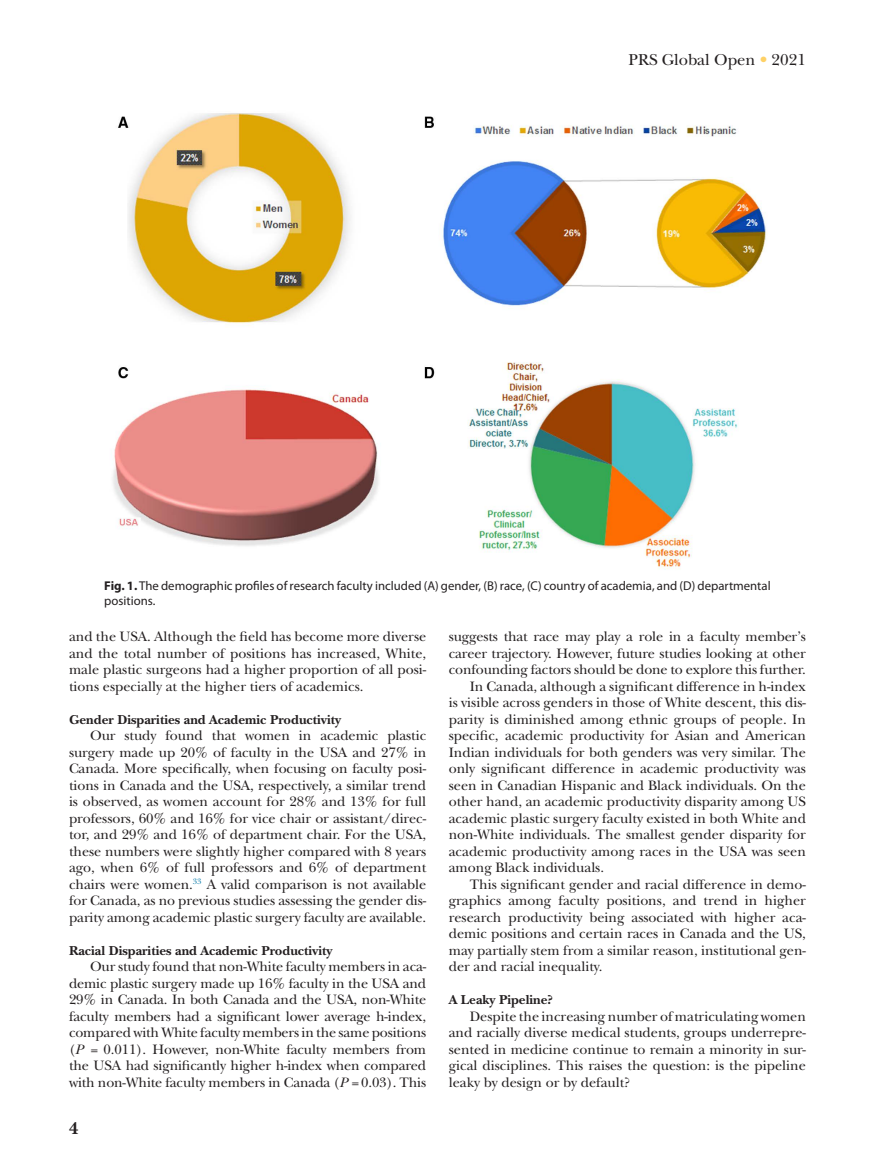
<style>
.page{position:relative;width:878px;height:1175px;background:#fff}
.page>*{position:absolute;margin:0;border:0;box-sizing:border-box;transform-origin:0 0}
.t1{font:700 18px "New Baskerville Std";color:#231f20}
.t2{font:16.5px "New Baskerville Std";color:#231f20}
.t3{font:14.25px/16.5px "New Baskerville Std";color:#231f20;text-align:justify}
.t4{font:700 13.5px "New Baskerville Std";color:#231f20}
.t5{font:12.75px/15px "Myriad Pro";color:#231f20}
.s1{color:#fed166}
.s2{font-weight:700}
.s3{font-style:italic}
</style>
<div class="page">
<img style="left:113px;top:113px;width:654px;height:457px">
<p class="t2" style="left:628px;top:50px;width:179px">PRS Global Open <span class="s1">•</span> 2021</p>
<p class="t5" style="left:104px;top:577px;width:668px"><span class="s2">Fig. 1.</span> The demographic profiles of research faculty included (A) gender, (B) race, (C) country of academia, and (D) departmental positions.</p>
<p class="t3" style="left:69px;top:628px;width:359px">and the USA. Although the field has become more diverse and the total number of positions has increased, White, male plastic surgeons had a higher proportion of all posi&shy;tions especially at the higher tiers of academics.</p>
<p class="t4" style="left:69px;top:711px;width:273px">Gender Disparities and Academic Productivity</p>
<p class="t3" style="left:69px;top:727px;width:359px;text-indent:21px">Our study found that women in academic plastic surgery made up 20% of faculty in the USA and 27% in Canada. More specifically, when focusing on faculty posi&shy;tions in Canada and the USA, respectively, a similar trend is observed, as women account for 28% and 13% for full professors, 60% and 16% for vice chair or assistant/direc&shy;tor, and 29% and 16% of department chair. For the USA, these numbers were slightly higher compared with 8 years ago, when 6% of full professors and 6% of department chairs were women.<sup>33</sup> A valid comparison is not available for Canada, as no previous studies assessing the gender dis&shy;parity among academic plastic surgery faculty are available.</p>
<p class="t4" style="left:69px;top:942px;width:265px">Racial Disparities and Academic Productivity</p>
<p class="t3" style="left:69px;top:958px;width:359px;text-indent:21px">Our study found that non-White faculty members in aca&shy;demic plastic surgery made up 16% faculty in the USA and 29% in Canada. In both Canada and the USA, non-White faculty members had a significant lower average h-index, compared with White faculty members in the same positions (<span class="s3">P =</span> 0.011). However, non-White faculty members from the USA had significantly higher h-index when compared with non-White faculty members in Canada (<span class="s3">P =</span> 0.03). This</p>
<p class="t1" style="left:69px;top:1118px;width:11px">4</p>
<p class="t3" style="left:449px;top:628px;width:358px">suggests that race may play a role in a faculty member’s</p>
<p class="t3" style="left:449px;top:645px;width:359px">career trajectory. However, future studies looking at other</p>
<p class="t3" style="left:449px;top:661px;width:358px">confounding factors should be done to explore this further.</p>
<p class="t3" style="left:470px;top:678px;width:337px">In Canada, although a significant difference in h-index</p>
<p class="t3" style="left:449px;top:694px;width:358px">is visible across genders in those of White descent, this dis-</p>
<p class="t3" style="left:449px;top:711px;width:359px">parity is diminished among ethnic groups of people. In</p>
<p class="t3" style="left:449px;top:727px;width:359px">specific, academic productivity for Asian and American</p>
<p class="t3" style="left:449px;top:744px;width:358px">Indian individuals for both genders was very similar. The</p>
<p class="t3" style="left:449px;top:760px;width:359px">only significant difference in academic productivity was</p>
<p class="t3" style="left:449px;top:777px;width:358px">seen in Canadian Hispanic and Black individuals. On the</p>
<p class="t3" style="left:449px;top:793px;width:358px">other hand, an academic productivity disparity among US</p>
<p class="t3" style="left:449px;top:810px;width:359px">academic plastic surgery faculty existed in both White and</p>
<p class="t3" style="left:449px;top:826px;width:359px">non-White individuals. The smallest gender disparity for</p>
<p class="t3" style="left:449px;top:843px;width:358px">academic productivity among races in the USA was seen</p>
<p class="t3" style="left:449px;top:859px;width:157px">among Black individuals.</p>
<p class="t3" style="left:470px;top:876px;width:338px">This significant gender and racial difference in demo-</p>
<p class="t3" style="left:449px;top:892px;width:359px">graphics among faculty positions, and trend in higher</p>
<p class="t3" style="left:449px;top:909px;width:359px">research productivity being associated with higher aca-</p>
<p class="t3" style="left:449px;top:925px;width:359px">demic positions and certain races in Canada and the US,</p>
<p class="t3" style="left:449px;top:942px;width:359px">may partially stem from a similar reason, institutional gen-</p>
<p class="t3" style="left:449px;top:958px;width:155px">der and racial inequality.</p>
<p class="t4" style="left:448px;top:992px;width:106px">A Leaky Pipeline?</p>
<p class="t3" style="left:448px;top:1008px;width:359px;text-indent:21px">Despite the increasing number of matriculating women and racially diverse medical students, groups underrepre&shy;sented in medicine continue to remain a minority in sur&shy;gical disciplines. This raises the question: is the pipeline leaky by design or by default?</p>
</div>
